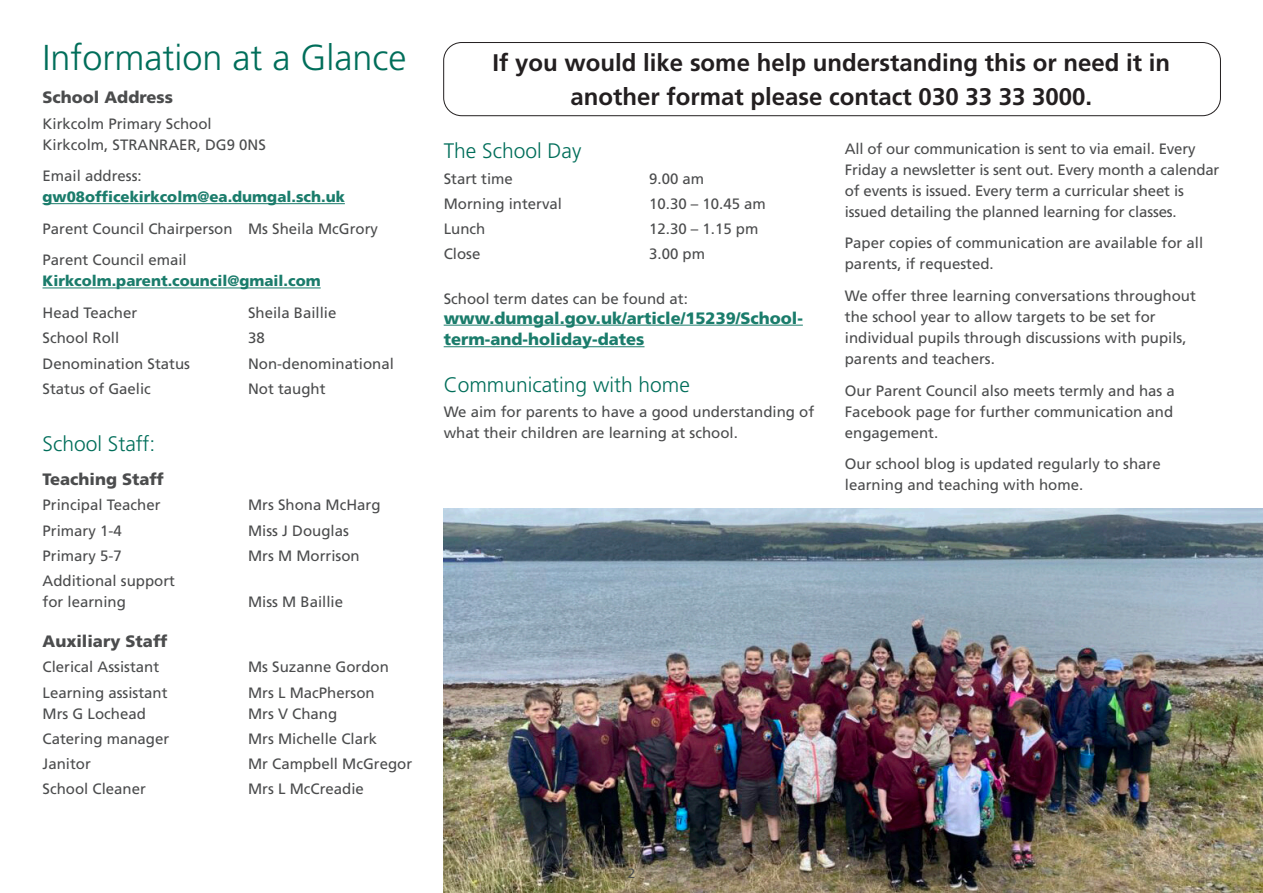
<style>
.page{position:relative;width:1263px;height:893px;background:#fff}
.page>*{position:absolute;margin:0;border:0;box-sizing:border-box;transform-origin:0 0}
.t1{font:300 36px "Frutiger LT Pro";color:#006e5a}
.t2{font:700 24px/34.5px "Frutiger LT Pro";color:#231f20;text-align:center}
.t3{font:300 21px "Frutiger LT Pro";color:#006e5a}
.t4{font:900 16.5px/21.6px "Frutiger LT Pro";color:#1a7c6b}
.Sub_heading_1{font:900 16.5px "Frutiger LT Pro";color:#4b4c4d}
.Body{font:15px/21px "Frutiger LT Pro";color:#4b4c4d}
.Body-2{font:900 15px/21px "Frutiger LT Pro";color:#1a7c6b}
.t5{font:13.5px "Frutiger LT Pro";color:#4b4c4d}
.s1{font-weight:400;color:#4b4c4d}
</style>
<div class="page">
<img style="left:444px;top:509px;width:819px;height:384px">
<hr style="left:43px;top:203px;width:302px;height:1px;background:#1a7c6b">
<hr style="left:43px;top:288px;width:278px;height:1px;background:#1a7c6b">
<hr style="left:444px;top:325px;width:359px;height:1px;background:#1a7c6b">
<hr style="left:444px;top:346px;width:200px;height:1px;background:#1a7c6b">
<div style="left:443px;top:42px;width:778px;height:74px;border:1px solid #231f20;border-radius:18px"></div>
<h2 class="t1" style="left:43px;top:36px;width:365px">Information at a Glance</h2>
<h3 class="Sub_heading_1" style="left:43px;top:88px;width:132px">School Address</h3>
<p class="Body" style="left:43px;top:113px;width:225px">Kirkcolm Primary School<br>Kirkcolm, STRANRAER, DG9 0NS</p>
<p class="Body-2" style="left:43px;top:165px;width:304px"><span class="s1">Email address: </span>gw08officekirkcolm@ea.dumgal.sch.uk</p>
<p class="Body" style="left:43px;top:218px;width:337px">Parent Council Chairperson Ms Sheila McGrory</p>
<p class="Body-2" style="left:43px;top:250px;width:280px"><span class="s1">Parent Council email<br></span>Kirkcolm.parent.council@gmail.com</p>
<p class="Body" style="left:43px;top:302px;width:96px">Head Teacher</p>
<p class="Body" style="left:248px;top:302px;width:90px">Sheila Baillie</p>
<p class="Body" style="left:43px;top:328px;width:78px">School Roll</p>
<p class="Body" style="left:248px;top:328px;width:18px">38</p>
<p class="Body" style="left:43px;top:353px;width:149px">Denomination Status</p>
<p class="Body" style="left:248px;top:353px;width:147px">Non-denominational</p>
<p class="Body" style="left:43px;top:378px;width:110px">Status of Gaelic</p>
<p class="Body" style="left:248px;top:378px;width:79px">Not taught</p>
<h2 class="t3" style="left:43px;top:432px;width:114px">School Staff:</h2>
<h3 class="Sub_heading_1" style="left:43px;top:469px;width:123px">Teaching Staff</h3>
<p class="Body" style="left:43px;top:495px;width:120px">Principal Teacher</p>
<p class="Body" style="left:248px;top:495px;width:134px">Mrs Shona McHarg</p>
<p class="Body" style="left:43px;top:520px;width:81px">Primary 1-4</p>
<p class="Body" style="left:248px;top:520px;width:102px">Miss J Douglas</p>
<p class="Body" style="left:43px;top:545px;width:81px">Primary 5-7</p>
<p class="Body" style="left:248px;top:545px;width:113px">Mrs M Morrison</p>
<p class="Body" style="left:43px;top:570px;width:134px">Additional support for learning</p>
<p class="Body" style="left:248px;top:591px;width:97px">Miss M Baillie</p>
<h3 class="Sub_heading_1" style="left:43px;top:631px;width:126px">Auxiliary Staff</h3>
<p class="Body" style="left:43px;top:657px;width:118px">Clerical Assistant</p>
<p class="Body" style="left:248px;top:657px;width:142px">Ms Suzanne Gordon</p>
<p class="Body" style="left:43px;top:682px;width:127px">Learning assistant</p>
<p class="Body" style="left:248px;top:682px;width:128px">Mrs L MacPherson</p>
<p class="Body" style="left:43px;top:703px;width:105px">Mrs G Lochead</p>
<p class="Body" style="left:248px;top:703px;width:91px">Mrs V Chang</p>
<p class="Body" style="left:43px;top:728px;width:128px">Catering manager</p>
<p class="Body" style="left:248px;top:728px;width:131px">Mrs Michelle Clark</p>
<p class="Body" style="left:43px;top:753px;width:50px">Janitor</p>
<p class="Body" style="left:248px;top:753px;width:166px">Mr Campbell McGregor</p>
<p class="Body" style="left:43px;top:779px;width:105px">School Cleaner</p>
<p class="Body" style="left:248px;top:779px;width:117px">Mrs L McCreadie</p>
<p class="t2" style="left:493px;top:45px;width:679px">If you would like some help understanding this or need it in another format please contact 030 33 33 3000.</p>
<h2 class="t3" style="left:444px;top:139px;width:139px">The School Day</h2>
<p class="Body" style="left:444px;top:168px;width:71px">Start time</p>
<p class="Body" style="left:649px;top:168px;width:57px">9.00 am</p>
<p class="Body" style="left:444px;top:193px;width:120px">Morning interval</p>
<p class="Body" style="left:649px;top:193px;width:118px">10.30 – 10.45 am</p>
<p class="Body" style="left:444px;top:218px;width:43px">Lunch</p>
<p class="Body" style="left:649px;top:218px;width:111px">12.30 – 1.15 pm</p>
<p class="Body" style="left:444px;top:244px;width:38px">Close</p>
<p class="Body" style="left:649px;top:244px;width:57px">3.00 pm</p>
<p class="Body" style="left:444px;top:288px;width:246px">School term dates can be found at:</p>
<p class="t4" style="left:444px;top:307px;width:361px">www.dumgal.gov.uk/article/15239/School&shy;term-and-holiday-dates</p>
<h2 class="t3" style="left:444px;top:372px;width:248px">Communicating with home</h2>
<p class="Body" style="left:444px;top:401px;width:372px">We aim for parents to have a good understanding of what their children are learning at school.</p>
<p class="Body" style="left:845px;top:138px;width:376px">All of our communication is sent to via email. Every Friday a newsletter is sent out. Every month a calendar of events is issued. Every term a curricular sheet is issued detailing the planned learning for classes.</p>
<p class="Body" style="left:845px;top:233px;width:360px">Paper copies of communication are available for all parents, if requested.</p>
<p class="Body" style="left:845px;top:285px;width:353px">We offer three learning conversations throughout the school year to allow targets to be set for individual pupils through discussions with pupils, parents and teachers.</p>
<p class="Body" style="left:845px;top:380px;width:332px;text-align:justify">Our Parent Council also meets termly and has a Facebook page for further communication and engagement.</p>
<p class="Body" style="left:845px;top:454px;width:317px">Our school blog is updated regularly to share learning and teaching with home.</p>
<p class="t5" style="left:628px;top:865px;width:9px">2</p>
</div>
